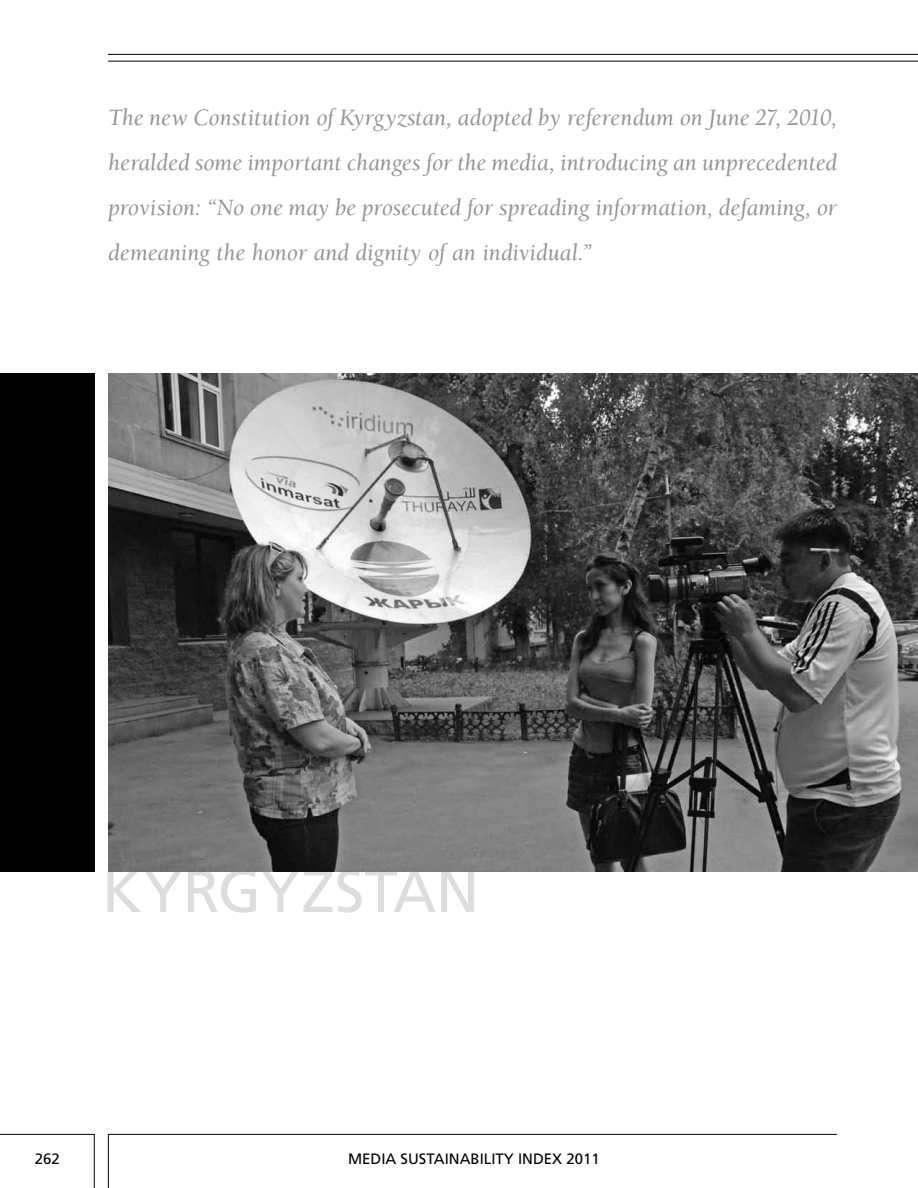
<style>
.page{position:relative;width:918px;height:1188px;background:#fff}
.page>*{position:absolute;margin:0;border:0;box-sizing:border-box;transform-origin:0 0}
.t1{font:60px "Frutiger LT Pro";letter-spacing:-.005em;color:#dcddde}
.t2{font:italic 24px/45px "Berkeley Std";color:#939598;text-align:justify}
.t3{font:15px "Frutiger LT Pro";color:#000}
</style>
<div class="page">
<hr style="left:108px;top:1134px;width:729px;height:1px;background:#000">
<hr style="left:0;top:1134px;width:94px;height:1px;background:#000">
<hr style="left:94px;top:1134px;width:1px;height:54px;background:#000">
<hr style="left:108px;top:1134px;width:1px;height:54px;background:#000">
<div style="left:0;top:373px;width:95px;height:499px;background:#000"></div>
<hr style="left:108px;top:61px;width:810px;height:1px;background:#000">
<hr style="left:108px;top:54px;width:810px;height:1px;background:#000">
<img style="left:108px;top:373px;width:810px;height:499px">
<p class="t2" style="left:108px;top:95px;width:731px">The new Constitution of Kyrgyzstan, adopted by referendum on June 27, 2010, heralded some important changes for the media, introducing an unprecedented provision: “No one may be prosecuted for spreading information, defaming, or demeaning the honor and dignity of an individual.”</p>
<h1 class="t1" style="left:102px;top:856px;width:379px">KY RGYZSTAN</h1>
<p class="t3" style="left:35px;top:1150px;width:27px">262</p>
<p class="t3" style="left:348px;top:1150px;width:81px">MEDIA SUSTAINA</p>
<p class="t3" style="left:471px;top:1150px;width:131px">BILITY INDEX 2011</p>
</div>
